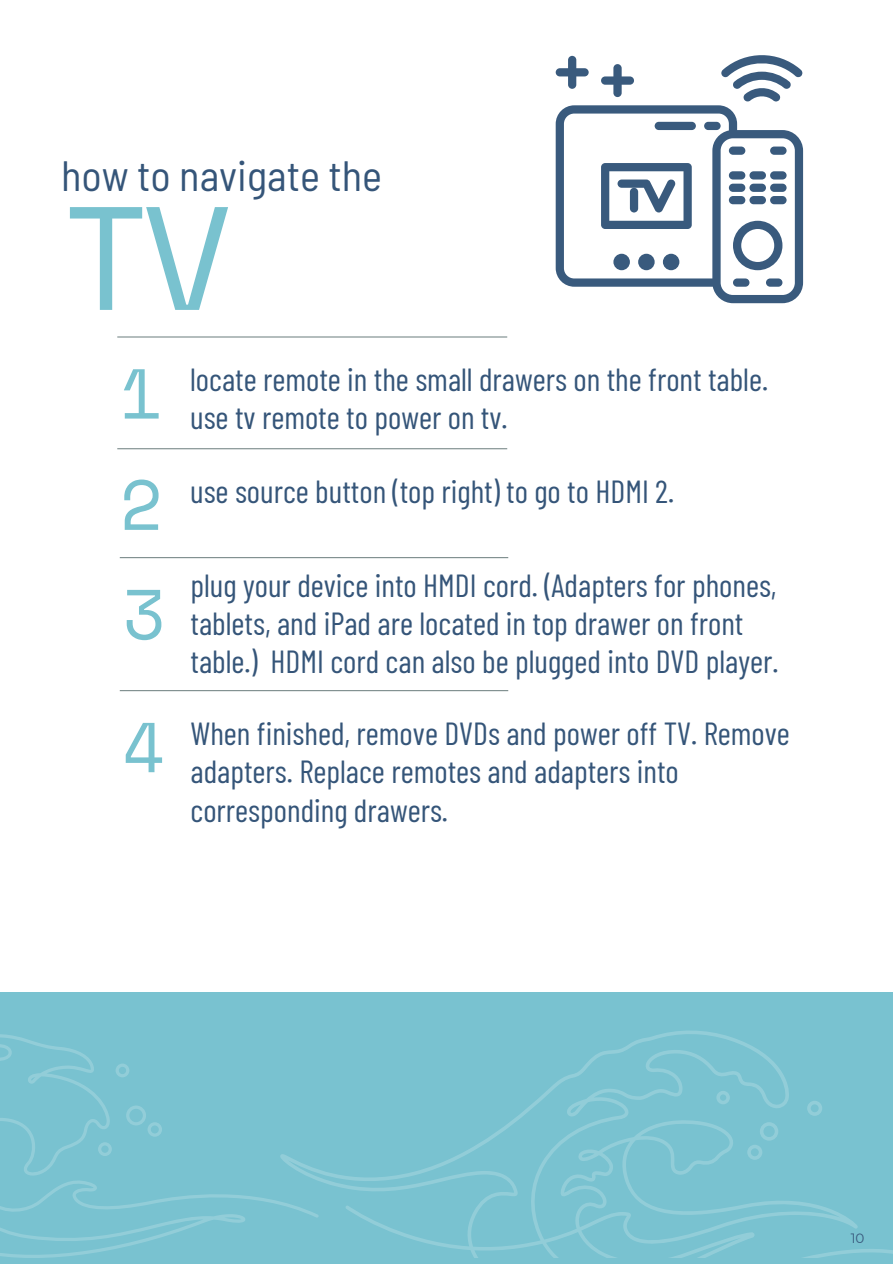
<style>
.page{position:relative;width:893px;height:1264px;background:#fff}
.page>*{position:absolute;margin:0;border:0;box-sizing:border-box;transform-origin:0 0}
.t1{font:146.85px "Space Mono";color:#79c2cf}
.t2{font:70.35px "Space Mono";color:#79c2cf}
.t3{font:semi-condensed 42.3px "Barlow";color:#355579}
.t4{font:31.95px/38.2px "Barlow Condensed";color:#355579}
.t5{font:13.5px "Montserrat";color:#395a7d}
</style>
<div class="page">
<div style="left:0;top:992px;width:892px;height:271px;background:#79c2d0"></div>
<svg style="left:319px;top:1030px;width:573px;height:227px"></svg>
<svg style="left:0;top:1034px;width:319px;height:224px"></svg>
<hr style="left:117px;top:336px;width:390px;height:1px;background:#7b8b8b">
<hr style="left:120px;top:557px;width:388px;height:1px;background:#7b8b8b">
<hr style="left:120px;top:690px;width:388px;height:1px;background:#7b8b8b">
<hr style="left:117px;top:448px;width:390px;height:1px;background:#7b8b8b">
<svg style="left:555px;top:105px;width:248px;height:198px"></svg>
<svg style="left:733px;top:221px;width:49px;height:49px"></svg>
<div style="left:728px;top:146px;width:17px;height:9px;background:#395a7d;border-radius:4px"></div>
<div style="left:770px;top:146px;width:16px;height:9px;background:#395a7d;border-radius:4px"></div>
<div style="left:728px;top:171px;width:17px;height:8px;background:#395a7d;border-radius:4px"></div>
<div style="left:749px;top:171px;width:17px;height:8px;background:#395a7d;border-radius:4px"></div>
<div style="left:770px;top:171px;width:16px;height:8px;background:#395a7d;border-radius:4px"></div>
<div style="left:728px;top:184px;width:17px;height:8px;background:#395a7d;border-radius:4px"></div>
<div style="left:749px;top:184px;width:17px;height:8px;background:#395a7d;border-radius:4px"></div>
<div style="left:770px;top:184px;width:16px;height:8px;background:#395a7d;border-radius:4px"></div>
<div style="left:728px;top:196px;width:17px;height:8px;background:#395a7d;border-radius:4px"></div>
<div style="left:749px;top:196px;width:17px;height:8px;background:#395a7d;border-radius:4px"></div>
<div style="left:770px;top:196px;width:16px;height:8px;background:#395a7d;border-radius:4px"></div>
<div style="left:733px;top:278px;width:16px;height:9px;background:#395a7d;border-radius:4px"></div>
<div style="left:766px;top:278px;width:16px;height:9px;background:#395a7d;border-radius:4px"></div>
<svg style="left:601px;top:163px;width:90px;height:66px"></svg>
<div style="left:630px;top:188px;width:8px;height:24px;background:#395a7d;border-radius:4px"></div>
<div style="left:638px;top:254px;width:16px;height:16px;background:#395a7d;border-radius:50%"></div>
<div style="left:662px;top:254px;width:17px;height:16px;background:#395a7d;border-radius:50%"></div>
<div style="left:613px;top:254px;width:17px;height:16px;background:#395a7d;border-radius:50%"></div>
<svg style="left:601px;top:64px;width:33px;height:33px"></svg>
<svg style="left:555px;top:56px;width:33px;height:33px"></svg>
<div style="left:704px;top:122px;width:16px;height:8px;background:#395a7d;border-radius:4px"></div>
<div style="left:654px;top:122px;width:41px;height:8px;background:#395a7d;border-radius:4px"></div>
<svg style="left:721px;top:55px;width:81px;height:47px"></svg>
<p class="t3" style="left:61px;top:149px;width:322px">how to navigate the</p>
<p class="t1" style="left:61px;top:145px;width:172px">TV</p>
<p class="t2" style="left:120px;top:340px;width:45px">1</p>
<p class="t4" style="left:190px;top:359px;width:579px">locate remote in the small drawers on the front table.</p>
<p class="t4" style="left:190px;top:397px;width:319px">use tv remote to power on tv.</p>
<p class="t2" style="left:120px;top:451px;width:45px">2</p>
<p class="t4" style="left:190px;top:471px;width:485px">use source button (top right) to go to HDMI 2.</p>
<p class="t2" style="left:122px;top:560px;width:45px">3</p>
<p class="t4" style="left:190px;top:565px;width:589px">plug your device into HMDI cord. (Adapters for phones, tablets, and iPad are located in top drawer on front table.) HDMI cord can also be plugged into DVD player.</p>
<p class="t2" style="left:122px;top:693px;width:45px">4</p>
<p class="t4" style="left:190px;top:713px;width:601px">When finished, remove DVDs and power off TV. Remove adapters. Replace remotes and adapters into corresponding drawers.</p>
<p class="t5" style="left:850px;top:1229px;width:15px">10</p>
</div>
